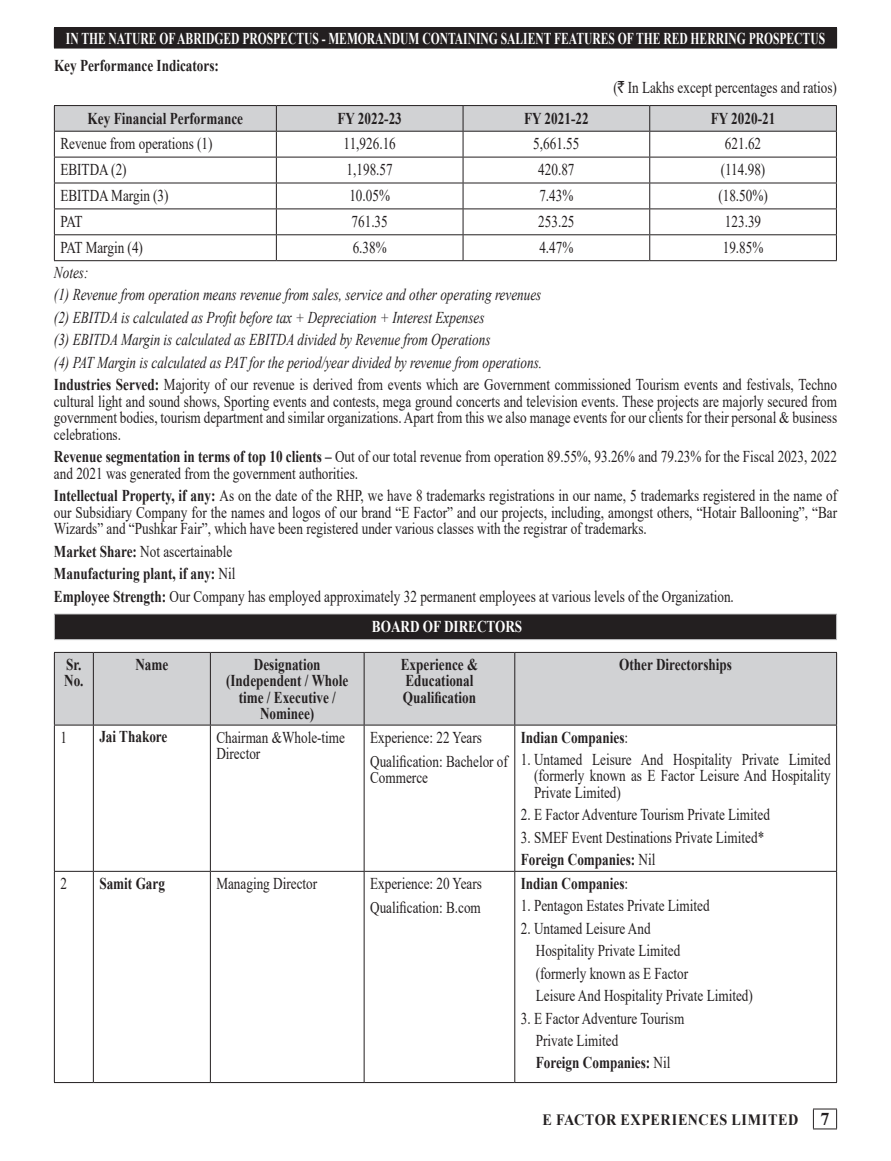
<style>
.page{position:relative;width:891px;height:1161px;background:#fff}
.page>*{position:absolute;margin:0;border:0;box-sizing:border-box;transform-origin:0 0}
.t1{font:16.5px/16.5px "Times New Roman";color:#231f20;scale:.8 1}
.t2{font:italic 16.5px/22.5px "Times New Roman";color:#231f20;scale:.8 1}
.t3{font:700 16.5px/16.5px "Times New Roman";color:#231f20;scale:.8 1}
.t4{font:700 16.5px "Times New Roman";color:#fff;scale:.7 1}
.t5{font:700 16.5px "Times New Roman";color:#fff;scale:.8 1}
.t6{font:700 15.75px "Times New Roman";letter-spacing:.04em;color:#231f20;scale:.9 1}
.s1{font-family:"Rupee Foradian"}
.s2{font-weight:700;font-style:normal}
.s3{font-style:normal}
.s4{font-weight:700}
.s5{font-weight:400}
.s6{font-size:18px}
</style>
<div class="page">
<svg style="left:813px;top:1109px;width:24px;height:21px"></svg>
<div style="left:54px;top:28px;width:783px;height:20px;background:#231f20"></div>
<hr style="left:54px;top:48px;width:783px;height:1px;background:#231f20">
<hr style="left:54px;top:105px;width:222px;height:1px;background:#231f20">
<hr style="left:276px;top:105px;width:187px;height:1px;background:#231f20">
<hr style="left:463px;top:105px;width:187px;height:1px;background:#231f20">
<hr style="left:650px;top:105px;width:187px;height:1px;background:#231f20">
<hr style="left:54px;top:260px;width:222px;height:1px;background:#231f20">
<hr style="left:276px;top:260px;width:187px;height:1px;background:#231f20">
<hr style="left:463px;top:260px;width:187px;height:1px;background:#231f20">
<hr style="left:650px;top:260px;width:187px;height:1px;background:#231f20">
<svg style="left:54px;top:106px;width:783px;height:154px"></svg>
<div style="left:54px;top:614px;width:783px;height:26px;background:#231f20"></div>
<hr style="left:54px;top:614px;width:783px;height:1px;background:#d1d2d4">
<svg style="left:54px;top:614px;width:1px;height:25px"></svg>
<svg style="left:836px;top:614px;width:1px;height:25px"></svg>
<hr style="left:54px;top:639px;width:783px;height:1px;background:#d1d2d4">
<div style="left:55px;top:653px;width:781px;height:72px;background:#d1d2d4"></div>
<hr style="left:54px;top:725px;width:1px;height:146px;background:#231f20">
<hr style="left:93px;top:725px;width:1px;height:146px;background:#231f20">
<hr style="left:210px;top:725px;width:1px;height:146px;background:#231f20">
<hr style="left:364px;top:725px;width:1px;height:146px;background:#231f20">
<hr style="left:514px;top:725px;width:1px;height:146px;background:#231f20">
<hr style="left:836px;top:725px;width:1px;height:146px;background:#231f20">
<hr style="left:54px;top:871px;width:39px;height:1px;background:#231f20">
<hr style="left:54px;top:872px;width:1px;height:210px;background:#231f20">
<hr style="left:93px;top:871px;width:117px;height:1px;background:#231f20">
<hr style="left:93px;top:872px;width:1px;height:210px;background:#231f20">
<hr style="left:210px;top:871px;width:154px;height:1px;background:#231f20">
<hr style="left:210px;top:872px;width:1px;height:210px;background:#231f20">
<hr style="left:364px;top:871px;width:151px;height:1px;background:#231f20">
<hr style="left:364px;top:872px;width:1px;height:210px;background:#231f20">
<hr style="left:515px;top:871px;width:322px;height:1px;background:#231f20">
<hr style="left:514px;top:872px;width:1px;height:210px;background:#231f20">
<hr style="left:836px;top:872px;width:1px;height:210px;background:#231f20">
<hr style="left:54px;top:652px;width:39px;height:1px;background:#231f20">
<hr style="left:54px;top:653px;width:1px;height:72px;background:#231f20">
<hr style="left:93px;top:652px;width:117px;height:1px;background:#231f20">
<hr style="left:93px;top:653px;width:1px;height:72px;background:#231f20">
<hr style="left:210px;top:652px;width:154px;height:1px;background:#231f20">
<hr style="left:210px;top:653px;width:1px;height:72px;background:#231f20">
<hr style="left:364px;top:652px;width:151px;height:1px;background:#231f20">
<hr style="left:364px;top:653px;width:1px;height:72px;background:#231f20">
<hr style="left:515px;top:652px;width:322px;height:1px;background:#231f20">
<hr style="left:514px;top:653px;width:1px;height:72px;background:#231f20">
<hr style="left:836px;top:653px;width:1px;height:72px;background:#231f20">
<hr style="left:54px;top:725px;width:39px;height:1px;background:#231f20">
<hr style="left:93px;top:725px;width:117px;height:1px;background:#231f20">
<hr style="left:210px;top:725px;width:154px;height:1px;background:#231f20">
<hr style="left:364px;top:725px;width:151px;height:1px;background:#231f20">
<hr style="left:515px;top:725px;width:322px;height:1px;background:#231f20">
<hr style="left:54px;top:1082px;width:39px;height:1px;background:#231f20">
<hr style="left:93px;top:1082px;width:117px;height:1px;background:#231f20">
<hr style="left:210px;top:1082px;width:154px;height:1px;background:#231f20">
<hr style="left:364px;top:1082px;width:151px;height:1px;background:#231f20">
<hr style="left:515px;top:1082px;width:322px;height:1px;background:#231f20">
<p class="t4" style="left:66px;top:26px;width:1086px">IN THE NATURE OF ABRIDGED PROSPECTUS - MEMORANDUM CONTAINING SALIENT FEATURES OF THE RED HERRING PROSPECTUS</p>
<p class="t3" style="left:54px;top:56px;width:208px">Key Performance Indicators:</p>
<p class="t1" style="left:613px;top:79px;width:281px">(<span class="s1">`</span> In Lakhs except percentages and ratios)</p>
<p class="t3" style="left:88px;top:109px;width:196px">Key Financial Performance</p>
<p class="t3" style="left:338px;top:109px;width:82px">FY 2022-23</p>
<p class="t3" style="left:524px;top:109px;width:82px">FY 2021-22</p>
<p class="t3" style="left:711px;top:109px;width:82px">FY 2020-21</p>
<p class="t1" style="left:60px;top:135px;width:192px">Revenue from operations (1)</p>
<p class="t1" style="left:344px;top:135px;width:67px">11,926.16</p>
<p class="t1" style="left:533px;top:135px;width:59px">5,661.55</p>
<p class="t1" style="left:725px;top:135px;width:47px">621.62</p>
<p class="t1" style="left:60px;top:161px;width:84px">EBITDA (2)</p>
<p class="t1" style="left:347px;top:161px;width:59px">1,198.57</p>
<p class="t1" style="left:538px;top:161px;width:47px">420.87</p>
<p class="t1" style="left:721px;top:161px;width:57px">(114.98)</p>
<p class="t1" style="left:60px;top:187px;width:137px">EBITDA Margin (3)</p>
<p class="t1" style="left:349px;top:187px;width:52px">10.05%</p>
<p class="t1" style="left:539px;top:187px;width:44px">7.43%</p>
<p class="t1" style="left:718px;top:187px;width:63px">(18.50%)</p>
<p class="t1" style="left:60px;top:213px;width:29px">PAT</p>
<p class="t1" style="left:352px;top:213px;width:47px">761.35</p>
<p class="t1" style="left:538px;top:213px;width:47px">253.25</p>
<p class="t1" style="left:725px;top:213px;width:47px">123.39</p>
<p class="t1" style="left:60px;top:239px;width:105px">PAT Margin (4)</p>
<p class="t1" style="left:353px;top:239px;width:44px">6.38%</p>
<p class="t1" style="left:539px;top:239px;width:44px">4.47%</p>
<p class="t1" style="left:723px;top:239px;width:52px">19.85%</p>
<p class="t2" style="left:54px;top:260px;width:980px">Notes:<br>(1) Revenue from operation means revenue from sales, service and other operating revenues<br>(2) EBITDA is calculated as Profit before tax + Depreciation + Interest Expenses<br>(3) EBITDA Margin is calculated as EBITDA divided by Revenue from Operations<br>(4) PAT Margin is calculated as PAT for the period/year divided by revenue from operations.<br><span class="s2">Industries Served:</span> <span class="s3">Majority of our revenue is derived from events which are Government commissioned Tourism events and festivals, Techno</span></p>
<p class="t1" style="left:54px;top:392px;width:980px;text-align:justify">cultural light and sound shows, Sporting events and contests, mega ground concerts and television events. These projects are majorly secured from government bodies, tourism department and similar organizations. Apart from this we also manage events for our clients for their personal &amp; business celebrations.</p>
<p class="t1" style="left:54px;top:448px;width:980px"><span class="s4">Revenue segmentation in terms of top 10 clients –</span> Out of our total revenue from operation 89.55%, 93.26% and 79.23% for the Fiscal 2023, 2022 and 2021 was generated from the government authorities.</p>
<p class="t1" style="left:54px;top:487px;width:980px;text-align:justify"><span class="s4">Intellectual Property, if any:</span> As on the date of the RHP, we have 8 trademarks registrations in our name, 5 trademarks registered in the name of our Subsidiary Company for the names and logos of our brand “E Factor” and our projects, including, amongst others, “Hotair Ballooning”, “Bar Wizards” and “Pushkar Fair”, which have been registered under various classes with the registrar of trademarks.</p>
<p class="t1" style="left:54px;top:539px;width:851px;line-height:22.5px"><span class="s4">Market Share:</span> Not ascertainable<br><span class="s4">Manufacturing plant, if any:</span> Nil<br><span class="s4">Employee Strength:</span> Our Company has employed approximately 32 permanent employees at various levels of the Organization.</p>
<p class="t5" style="left:372px;top:615px;width:24px">BOARD</p>
<p class="t5" style="left:423px;top:615px;width:39px">OF DIRECTORS</p>
<p class="t3" style="left:64px;top:655px;width:26px">Sr.<br>No.</p>
<p class="t3" style="left:135px;top:655px;width:43px">Name</p>
<p class="t3" style="left:226px;top:655px;width:154px;text-align:center">Designation (Independent / Whole time / Executive /<br>Nominee)</p>
<p class="t3" style="left:401px;top:655px;width:98px">Experience &amp;<br>Educational<br>Qualification</p>
<p class="t3" style="left:619px;top:655px;width:143px">Other Directorships</p>
<p class="t1" style="left:60px;top:728px;width:10px">1</p>
<p class="t3" style="left:99px;top:728px;width:87px">Jai Thakore</p>
<p class="t1" style="left:216px;top:728px;width:162px">Chairman &amp;Whole-time<br>Director</p>
<p class="t1" style="left:370px;top:724px;width:174px;line-height:24.2px">Experience: 22 Years<br>Qualification: Bachelor of</p>
<p class="t1" style="left:370px;top:769px;width:74px">Commerce</p>
<p class="t3" style="left:521px;top:728px;width:136px">Indian Companies<span class="s5">:</span></p>
<p class="t1" style="left:534px;top:751px;width:372px;text-align:justify;text-indent:-13px">1. Untamed Leisure And Hospitality Private Limited (formerly known as E Factor Leisure And Hospitality Private Limited)</p>
<p class="t1" style="left:521px;top:806px;width:313px">2. E Factor Adventure Tourism Private Limited</p>
<p class="t1" style="left:521px;top:826px;width:306px;line-height:22.5px">3. SMEF Event Destinations Private Limited*<br><span class="s4">Foreign Companies:</span> Nil</p>
<p class="t1" style="left:60px;top:875px;width:10px">2</p>
<p class="t3" style="left:99px;top:874px;width:84px">Samit Garg</p>
<p class="t1" style="left:216px;top:875px;width:128px">Managing Director</p>
<p class="t1" style="left:370px;top:871px;width:141px;line-height:24.2px">Experience: 20 Years<br>Qualification: B.com</p>
<p class="t3" style="left:521px;top:875px;width:136px">Indian Companies<span class="s5">:</span></p>
<p class="t1" style="left:521px;top:897px;width:238px">1. Pentagon Estates Private Limited</p>
<p class="t1" style="left:536px;top:916px;width:273px;line-height:22.5px;text-indent:-15px">2. Untamed Leisure And<br>Hospitality Private Limited<br>(formerly known as E Factor<br>Leisure And Hospitality Private Limited)</p>
<p class="t1" style="left:521px;top:1009px;width:206px">3. E Factor Adventure Tourism</p>
<p class="t1" style="left:536px;top:1032px;width:105px">Private Limited</p>
<p class="t3" style="left:521px;top:1054px;width:189px">Foreign Companies: <span class="s5">Nil</span></p>
<p class="t6" style="left:543px;top:1108px;width:320px">e factor experiences limited <span class="s6">7</span></p>
</div>
